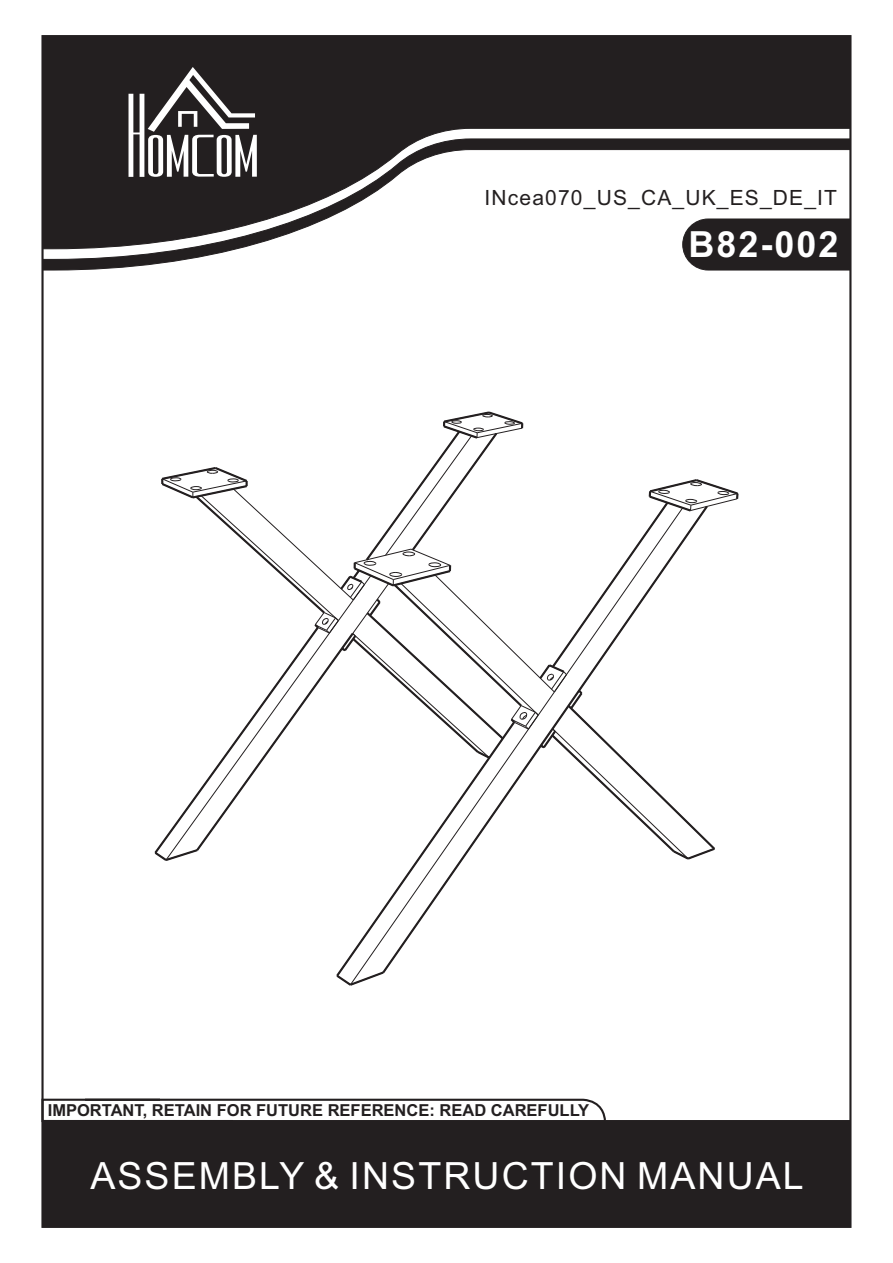
<style>
.page{position:relative;width:893px;height:1263px;background:#fff}
.page>*{position:absolute;margin:0;border:0;box-sizing:border-box;transform-origin:0 0}
.t1{font:37.5px "Arial";letter-spacing:.055em;color:#fff}
.t2{font:700 36px "Arial";letter-spacing:.055em;color:#fff}
.t3{font:21px "Arial";letter-spacing:.055em;color:#231f20}
.t4{font:700 16.5px "Arial";color:#231f20}
</style>
<div class="page">
<div style="left:42px;top:1120px;width:809px;height:108px;background:#231f20"></div>
<svg style="left:41px;top:1097px;width:566px;height:26px"></svg>
<svg style="left:340px;top:912px;width:40px;height:58px"></svg>
<svg style="left:380px;top:863px;width:81px;height:108px"></svg>
<svg style="left:336px;top:970px;width:50px;height:16px"></svg>
<svg style="left:154px;top:411px;width:585px;height:452px"></svg>
<div style="left:42px;top:35px;width:809px;height:103px;background:#231f20"></div>
<svg style="left:42px;top:138px;width:809px;height:133px"></svg>
<svg style="left:129px;top:67px;width:128px;height:110px"></svg>
<p class="t3" style="left:485px;top:190px;width:354px">INcea070_US_CA_UK_ES_DE_IT</p>
<h2 class="t2" style="left:688px;top:231px;width:152px">B82-002</h2>
<p class="t4" style="left:48px;top:1104px;width:543px">IMPORTANT, RETAIN FOR FUTURE REFERENCE: READ CAREFULLY</p>
<h1 class="t1" style="left:90px;top:1162px;width:715px">ASSEMBLY &amp; INSTRUCTION MANUAL</h1>
</div>
